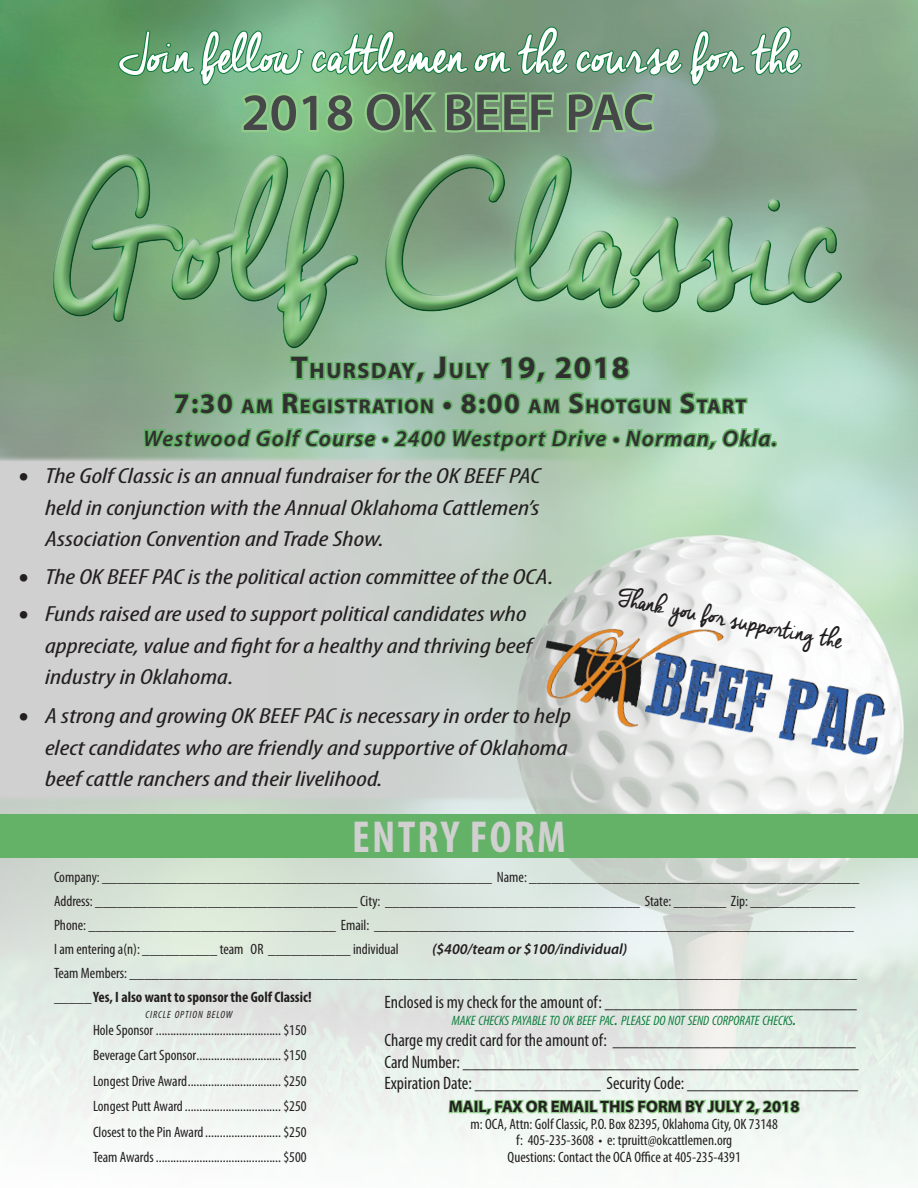
<style>
.page{position:relative;width:918px;height:1188px;background:#fff}
.page>*{position:absolute;margin:0;border:0;box-sizing:border-box;transform-origin:0 0}
.t1{font:195px "Cheddar Jack";letter-spacing:-.05em;color:#91cc8a}
.t2{font:54px "Cheddar Jack";letter-spacing:-.05em;color:#fff}
.t3{font:600 52.5px "Myriad Pro";color:#464748}
.t4{font:700 condensed 45px "Myriad Pro";letter-spacing:.05em;color:#cfd0cf}
.t5{font:700 31.5px "Myriad Pro";letter-spacing:.05em;color:#312f30}
.t6{font:25.5px "Cheddar Jack";color:#231f20}
.t7{font:italic 600 22.5px "Myriad Pro";letter-spacing:.05em;color:#312f30}
.t8{font:700 22.05px "Myriad Pro";color:#312f30}
.t9{font:italic condensed 21.9px/31.5px "Myriad Pro";color:#231f20;scale:1.3 1}
.t10{font:700 19.95px "Myriad Pro";color:#312f30}
.t11{font:condensed 18px "Myriad Pro";color:#231f20}
.t12{font:700 16.5px "Myriad Pro";color:#231f20}
.t13{font:condensed 15px/24px "Myriad Pro";color:#231f20}
.t14{font:700 condensed 15px "Myriad Pro";color:#231f20}
.t15{font:italic 600 15px "Myriad Pro";color:#231f20}
.t16{font:italic condensed 13.65px "Myriad Pro";color:#0d7d3e}
.t17{font:italic condensed 10.5px "Myriad Pro";letter-spacing:.085em;color:#231f20}
.s1{font-size:31.5px}
.s2{font-size:22.05px}
.s3{font-style:inherit}
.s4{font-size:28.5px}
.s5{font-family:"Minion Pro";font-style:normal;font-stretch:normal;font-size:28.5px}
.s6{font-weight:400}
.s7{font-size:19.5px}
</style>
<div class="page">
<img style="left:0;top:0;width:918px;height:1176px">
<div style="left:17px;top:135px;width:901px;height:259px;background:#91cc8a;opacity:.75"></div>
<div style="left:42px;top:143px;width:808px;height:207px;background:#fff;opacity:.75"></div>
<div style="left:0;top:814px;width:918px;height:43px;background:#64b267"></div>
<svg style="left:447px;top:1080px;width:354px;height:53px"></svg>
<svg style="left:52px;top:152px;width:791px;height:318px;background:#88b390"></svg>
<svg style="left:117px;top:25px;width:686px;height:110px;background:#70a47b"></svg>
<div style="left:0;top:455px;width:633px;height:348px;background:#cfd0cf"></div>
<img style="left:522px;top:578px;width:387px;height:225px">
<p class="t2" style="left:119px;top:28px;width:683px">Join fellow cattlemen on the course for the</p>
<p class="t3" style="left:242px;top:79px;width:414px">2018 OK BEEF PAC</p>
<h1 class="t1" style="left:54px;top:142px;width:789px">Golf Classic</h1>
<p class="t8" style="left:291px;top:357px;width:35px"><span class="s1">T</span>HURS</p>
<p class="t5" style="left:371px;top:347px;width:260px"><span class="s2">DAY</span><span class="s3">, J</span><span class="s2">ULY</span> 19, 2018</p>
<p class="t10" style="left:174px;top:393px;width:166px"><span class="s4">7:30</span> AM <span class="s4">R</span>EGISTRATIO</p>
<p class="t10" style="left:420px;top:393px;width:180px">N <span class="s4">•</span> <span class="s4">8:00</span> AM <span class="s4">S</span>HOT</p>
<p class="t10" style="left:627px;top:393px;width:83px">GUN <span class="s4">S</span>TART</p>
<p class="t7" style="left:143px;top:424px;width:635px">Westwood Golf Course • 2400 Westport Drive • Norman, Okla.</p>
<p class="t9" style="left:45px;top:460px;width:383px;text-align:justify;text-indent:-27px"><span class="s5">•</span> The Golf Classic is an annual fundraiser for the OK BEEF PAC held in conjunction with the Annual Oklahoma Cattlemen’s Association Convention and Trade Show.</p>
<p class="t9" style="left:18px;top:560px;width:413px"><span class="s5">•</span> The OK BEEF PAC is the political action committee of the OCA.</p>
<p class="t9" style="left:45px;top:598px;width:376px;text-indent:-27px"><span class="s5">•</span> Funds raised are used to support political candidates who appreciate, value and fight for a healthy and thriving beef industry in Oklahoma.</p>
<p class="t9" style="left:45px;top:700px;width:406px;text-indent:-27px"><span class="s5">•</span> A strong and growing OK BEEF PAC is necessary in order to help elect candidates who are friendly and supportive of Oklahoma beef cattle ranchers and their livelihood.</p>
<p class="t6" style="left:621px;top:584px;width:230px;rotate:11deg">Thank you for supporting the</p>
<p class="t4" style="left:352px;top:809px;width:215px">ENTRY FORM</p>
<p class="t13" style="left:54px;top:865px;width:807px">Company: ____________________________________________________ Name: ____________________________________________</p>
<p class="t13" style="left:54px;top:889px;width:803px">Address: ___________________________________ City: __________________________________ State: _______ Zip: ______________<br>Phone: _________________________________ Email: ________________________________________________________________</p>
<p class="t13" style="left:54px;top:937px;width:346px">I am entering a(n): __________ team OR ___________ individual</p>
<p class="t15" style="left:432px;top:939px;width:197px">($400/team or $100/individual)</p>
<p class="t13" style="left:54px;top:961px;width:804px">Team Members: _________________________________________________________________________________________________</p>
<p class="t14" style="left:54px;top:987px;width:259px"><span class="s6">_____</span>Yes, I also want to sponsor the Golf Classic!</p>
<p class="t17" style="left:145px;top:1008px;width:89px">CIRCLE OPTION BELOW</p>
<p class="t13" style="left:93px;top:1018px;width:215px">Hole Sponsor ........................................... $150</p>
<p class="t13" style="left:93px;top:1043px;width:215px">Beverage Cart Sponsor............................. $150</p>
<p class="t13" style="left:93px;top:1069px;width:215px">Longest Drive Award................................ $250</p>
<p class="t13" style="left:93px;top:1094px;width:215px">Longest Putt Award................................. $250</p>
<p class="t13" style="left:93px;top:1120px;width:215px">Closest to the Pin Award.......................... $250</p>
<p class="t13" style="left:93px;top:1145px;width:215px">Team Awards........................................... $500</p>
<p class="t11" style="left:384px;top:991px;width:474px">Enclosed is my check for the amount of: ____________________________</p>
<p class="t16" style="left:452px;top:1012px;width:346px">MAKE CHECKS PAYABLE TO OK BEEF PAC<span class="s7">.</span> PLEASE DO NOT SEND CORPORATE CHECKS<span class="s7">.</span></p>
<p class="t11" style="left:384px;top:1029px;width:473px">Charge my credit card for the amount of: ___________________________</p>
<p class="t11" style="left:384px;top:1051px;width:476px">Card Number: ____________________________________________</p>
<p class="t11" style="left:384px;top:1073px;width:475px">Expiration Date: ______________ Security Code: ___________________</p>
<p class="t12" style="left:449px;top:1096px;width:352px">MAIL, FAX OR EMAIL THIS FORM BY JULY 2, 2018</p>
<p class="t13" style="left:471px;top:1111px;width:309px">m<span class="s3">: OCA, A</span>ttn: Golf Classic, P.O. Box 82395, Oklahoma City, OK 73148</p>
<p class="t13" style="left:516px;top:1128px;width:218px">f: 405-235-3608 • e: tpruitt@okcattlemen.org</p>
<p class="t13" style="left:508px;top:1144px;width:235px">Questions: Contact the OCA Office at 405-235-4391</p>
</div>
